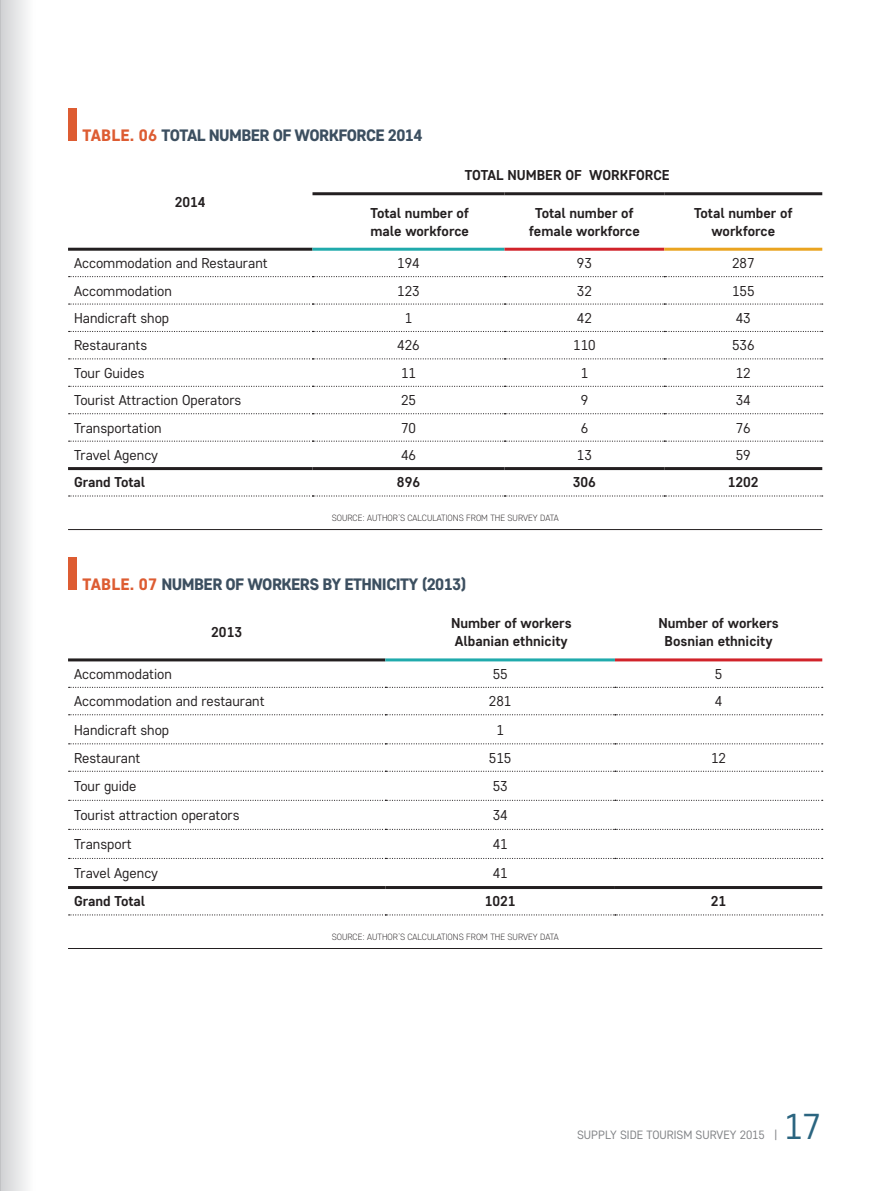
<style>
.page{position:relative;width:872px;height:1191px;background:#fff}
.page>*{position:absolute;margin:0;border:0;box-sizing:border-box;transform-origin:0 0}
.t1{font:36px "Core Sans D35";color:#2b6580}
.t2{font:800 16.5px "Core Sans D65";letter-spacing:-.035em;color:#3c4f60}
.t3{font:14.25px "Core Sans D35";color:#231f20}
.t4{font:700 14.25px/18px "Core Sans D55";color:#231f20;text-align:center}
.t5{font:12px "Core Sans D35";color:#808285}
.t6{font:300 9px "Core Sans D25";color:#231f20}
.s1{color:#dd5c32}
</style>
<div class="page">
<div style="left:0;top:0;width:36px;height:1191px;background:linear-gradient(to right,#d0d1d3,#fff)"></div>
<hr style="left:0;top:0;width:1px;height:1191px;background:#bcbdc0">
<hr style="left:68px;top:529px;width:754px;height:1px;background:#231f20">
<div style="left:68px;top:108px;width:9px;height:33px;background:#dd5c32"></div>
<hr style="left:68px;top:248px;width:244px;height:3px;background:#231f20">
<hr style="left:312px;top:248px;width:192px;height:3px;background:#20aaac">
<hr style="left:504px;top:248px;width:160px;height:3px;background:#d1232a">
<hr style="left:664px;top:248px;width:158px;height:3px;background:#eaa420">
<svg style="left:69px;top:276px;width:753px;height:1px"></svg>
<svg style="left:69px;top:303px;width:753px;height:2px"></svg>
<svg style="left:69px;top:331px;width:753px;height:1px"></svg>
<svg style="left:69px;top:358px;width:753px;height:1px"></svg>
<svg style="left:69px;top:386px;width:753px;height:1px"></svg>
<svg style="left:69px;top:413px;width:753px;height:1px"></svg>
<svg style="left:69px;top:440px;width:753px;height:2px"></svg>
<svg style="left:69px;top:495px;width:753px;height:1px"></svg>
<hr style="left:68px;top:467px;width:244px;height:3px;background:#231f20">
<hr style="left:312px;top:467px;width:192px;height:3px;background:#231f20">
<hr style="left:504px;top:467px;width:160px;height:3px;background:#231f20">
<hr style="left:664px;top:467px;width:158px;height:3px;background:#231f20">
<hr style="left:312px;top:192px;width:192px;height:3px;background:#231f20">
<hr style="left:504px;top:192px;width:160px;height:3px;background:#231f20">
<hr style="left:664px;top:192px;width:158px;height:3px;background:#231f20">
<hr style="left:68px;top:948px;width:754px;height:1px;background:#231f20">
<div style="left:68px;top:557px;width:9px;height:33px;background:#dd5c32"></div>
<hr style="left:68px;top:658px;width:317px;height:3px;background:#231f20">
<hr style="left:385px;top:658px;width:230px;height:3px;background:#20aaac">
<hr style="left:615px;top:658px;width:207px;height:3px;background:#d1232a">
<svg style="left:69px;top:687px;width:753px;height:1px"></svg>
<svg style="left:69px;top:714px;width:753px;height:1px"></svg>
<svg style="left:69px;top:743px;width:753px;height:1px"></svg>
<svg style="left:69px;top:770px;width:753px;height:2px"></svg>
<svg style="left:69px;top:799px;width:753px;height:2px"></svg>
<svg style="left:69px;top:829px;width:753px;height:1px"></svg>
<svg style="left:69px;top:858px;width:753px;height:1px"></svg>
<svg style="left:69px;top:914px;width:753px;height:1px"></svg>
<hr style="left:68px;top:886px;width:317px;height:3px;background:#231f20">
<hr style="left:385px;top:886px;width:230px;height:3px;background:#231f20">
<hr style="left:615px;top:886px;width:207px;height:3px;background:#231f20">
<p class="t2" style="left:83px;top:124px;width:341px"><span class="s1">TABLE. 06</span> TOTAL NUMBER OF WORKFORCE 2014</p>
<p class="t4" style="left:175px;top:193px;width:32px">2014</p>
<p class="t4" style="left:465px;top:165px;width:206px">TOTAL NUMBER OF WORKFORCE</p>
<p class="t4" style="left:370px;top:203px;width:100px;text-align:left">Total number of male workforce</p>
<p class="t4" style="left:529px;top:203px;width:112px">Total number of female workforce</p>
<p class="t4" style="left:694px;top:203px;width:100px">Total number of workforce</p>
<p class="t3" style="left:74px;top:254px;width:195px">Accommodation and Restaurant</p>
<p class="t3" style="left:397px;top:254px;width:24px">194</p>
<p class="t3" style="left:577px;top:254px;width:16px">93</p>
<p class="t3" style="left:732px;top:254px;width:24px">287</p>
<p class="t3" style="left:74px;top:281px;width:99px">Accommodation</p>
<p class="t3" style="left:397px;top:281px;width:24px">123</p>
<p class="t3" style="left:577px;top:281px;width:16px">32</p>
<p class="t3" style="left:732px;top:281px;width:24px">155</p>
<p class="t3" style="left:74px;top:309px;width:97px">Handicraft shop</p>
<p class="t3" style="left:405px;top:309px;width:9px">1</p>
<p class="t3" style="left:577px;top:309px;width:16px">42</p>
<p class="t3" style="left:736px;top:309px;width:16px">43</p>
<p class="t3" style="left:74px;top:336px;width:75px">Restaurants</p>
<p class="t3" style="left:397px;top:336px;width:24px">426</p>
<p class="t3" style="left:573px;top:336px;width:24px">110</p>
<p class="t3" style="left:732px;top:336px;width:24px">536</p>
<p class="t3" style="left:74px;top:363px;width:72px">Tour Guides</p>
<p class="t3" style="left:401px;top:363px;width:16px">11</p>
<p class="t3" style="left:580px;top:363px;width:9px">1</p>
<p class="t3" style="left:736px;top:363px;width:16px">12</p>
<p class="t3" style="left:74px;top:391px;width:169px">Tourist Attraction Operators</p>
<p class="t3" style="left:401px;top:391px;width:16px">25</p>
<p class="t3" style="left:580px;top:391px;width:9px">9</p>
<p class="t3" style="left:736px;top:391px;width:16px">34</p>
<p class="t3" style="left:74px;top:418px;width:89px">Transportation</p>
<p class="t3" style="left:401px;top:418px;width:16px">70</p>
<p class="t3" style="left:580px;top:418px;width:9px">6</p>
<p class="t3" style="left:736px;top:418px;width:16px">76</p>
<p class="t3" style="left:74px;top:446px;width:86px">Travel Agency</p>
<p class="t3" style="left:401px;top:446px;width:16px">46</p>
<p class="t3" style="left:577px;top:446px;width:16px">13</p>
<p class="t3" style="left:736px;top:446px;width:16px">59</p>
<p class="t4" style="left:74px;top:473px;width:73px">Grand Total</p>
<p class="t4" style="left:397px;top:473px;width:25px">896</p>
<p class="t4" style="left:573px;top:473px;width:25px">306</p>
<p class="t4" style="left:728px;top:473px;width:32px">1202</p>
<p class="t6" style="left:332px;top:512px;width:228px">SOURCE: AUTHOR’S CALCULATIONS FROM THE SURVEY DATA</p>
<p class="t2" style="left:83px;top:573px;width:385px"><span class="s1">TABLE. 07</span> NUMBER OF WORKERS BY ETHNICITY (2013)</p>
<p class="t4" style="left:211px;top:623px;width:32px">2013</p>
<p class="t4" style="left:451px;top:614px;width:122px;text-align:left">Number of workers<br>Albanian ethnicity</p>
<p class="t4" style="left:658px;top:614px;width:122px">Number of workers<br>Bosnian ethnicity</p>
<p class="t3" style="left:74px;top:664px;width:99px">Accommodation</p>
<p class="t3" style="left:492px;top:664px;width:16px">55</p>
<p class="t3" style="left:715px;top:664px;width:9px">5</p>
<p class="t3" style="left:74px;top:692px;width:192px">Accommodation and restaurant</p>
<p class="t3" style="left:489px;top:692px;width:24px">281</p>
<p class="t3" style="left:715px;top:692px;width:9px">4</p>
<p class="t3" style="left:74px;top:720px;width:97px">Handicraft shop</p>
<p class="t3" style="left:496px;top:720px;width:9px">1</p>
<p class="t3" style="left:74px;top:748px;width:68px">Restaurant</p>
<p class="t3" style="left:489px;top:748px;width:24px">515</p>
<p class="t3" style="left:711px;top:748px;width:16px">12</p>
<p class="t3" style="left:74px;top:777px;width:64px">Tour guide</p>
<p class="t3" style="left:492px;top:777px;width:16px">53</p>
<p class="t3" style="left:74px;top:806px;width:167px">Tourist attraction operators</p>
<p class="t3" style="left:492px;top:806px;width:16px">34</p>
<p class="t3" style="left:74px;top:835px;width:59px">Transport</p>
<p class="t3" style="left:492px;top:835px;width:16px">41</p>
<p class="t3" style="left:74px;top:864px;width:86px">Travel Agency</p>
<p class="t3" style="left:492px;top:864px;width:16px">41</p>
<p class="t4" style="left:74px;top:892px;width:73px">Grand Total</p>
<p class="t4" style="left:485px;top:892px;width:32px">1021</p>
<p class="t4" style="left:711px;top:892px;width:17px">21</p>
<p class="t6" style="left:332px;top:930px;width:228px">SOURCE: AUTHOR’S CALCULATIONS FROM THE SURVEY DATA</p>
<p class="t5" style="left:577px;top:1127px;width:202px">SUPPLY SIDE TOURISM SURVEY 2015 |</p>
<h1 class="t1" style="left:784px;top:1103px;width:39px">17</h1>
</div>
